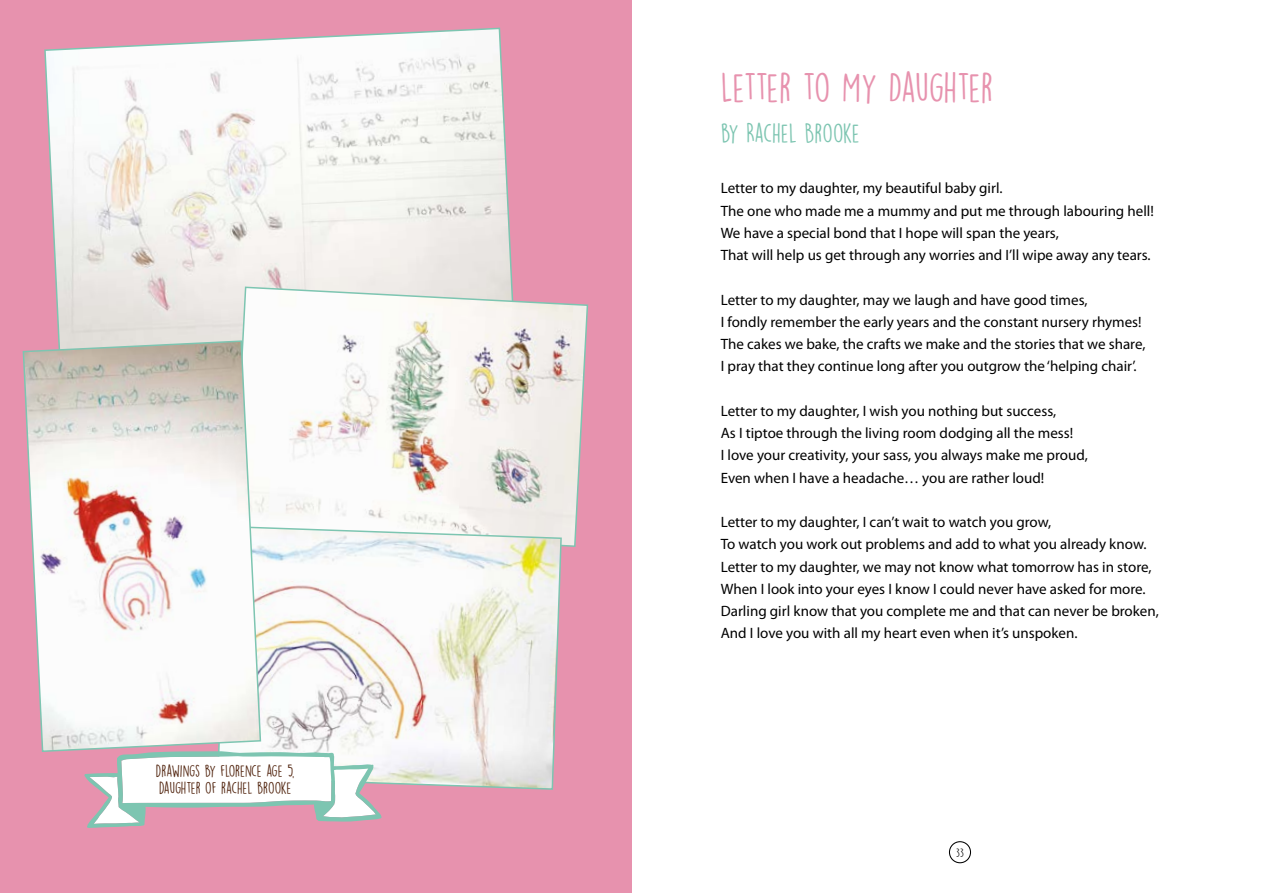
<style>
.page{position:relative;width:1263px;height:893px;background:#fff}
.page>*{position:absolute;margin:0;border:0;box-sizing:border-box;transform-origin:0 0}
.t1{font:37.5px "DK Lemon Yellow Sun";letter-spacing:-.03em;color:#e792ae}
.t2{font:24px "DK Lemon Yellow Sun";letter-spacing:-.015em;color:#7dc5b1}
.t3{font:15px/22.2px "Myriad Pro";color:#000}
.t4{font:15px/16.5px "DK Lemon Yellow Sun";color:#52250f}
.t5{font:10.5px "DK Lemon Yellow Sun";color:#000}
</style>
<div class="page">
<div style="left:949px;top:841px;width:22px;height:22px;border:1px solid #000;border-radius:50%"></div>
<div style="left:0;top:0;width:631px;height:893px;background:#e792ae"></div>
<svg style="left:44px;top:27px;width:469px;height:313px"></svg>
<svg style="left:231px;top:286px;width:358px;height:261px"></svg>
<svg style="left:262px;top:525px;width:301px;height:265px"></svg>
<svg style="left:22px;top:340px;width:240px;height:412px"></svg>
<svg style="left:84px;top:751px;width:298px;height:77px"></svg>
<p class="t4" style="left:156px;top:763px;width:140px">DRAWINGS BY FLORENCE AGE 5,<br>DAUGHTER OF RACHEL BROOKE</p>
<h1 class="t1" style="left:721px;top:65px;width:274px">LETTER TO MY DAUGHTER</h1>
<h2 class="t2" style="left:721px;top:119px;width:140px">BY RACHEL BROOKE</h2>
<p class="t3" style="left:721px;top:178px;width:435px">Letter to my daughter, my beautiful baby girl.<br>The one who made me a mummy and put me through labouring hell!<br>We have a special bond that I hope will span the years,<br>That will help us get through any worries and I’ll wipe away any tears.</p>
<p class="t3" style="left:721px;top:289px;width:426px">Letter to my daughter, may we laugh and have good times,<br>I fondly remember the early years and the constant nursery rhymes!<br>The cakes we bake, the crafts we make and the stories that we share, I pray that they continue long after you outgrow the ‘helping chair’.</p>
<p class="t3" style="left:721px;top:400px;width:369px">Letter to my daughter, I wish you nothing but success,<br>As I tiptoe through the living room dodging all the mess!<br>I love your creativity, your sass, you always make me proud, Even when I have a headache… you are rather loud!</p>
<p class="t3" style="left:721px;top:511px;width:440px">Letter to my daughter, I can’t wait to watch you grow,<br>To watch you work out problems and add to what you already know.<br>Letter to my daughter, we may not know what tomorrow has in store, When I look into your eyes I know I could never have asked for more.<br>Darling girl know that you complete me and that can never be broken, And I love you with all my heart even when it’s unspoken.</p>
<p class="t5" style="left:956px;top:846px;width:9px">33</p>
</div>
